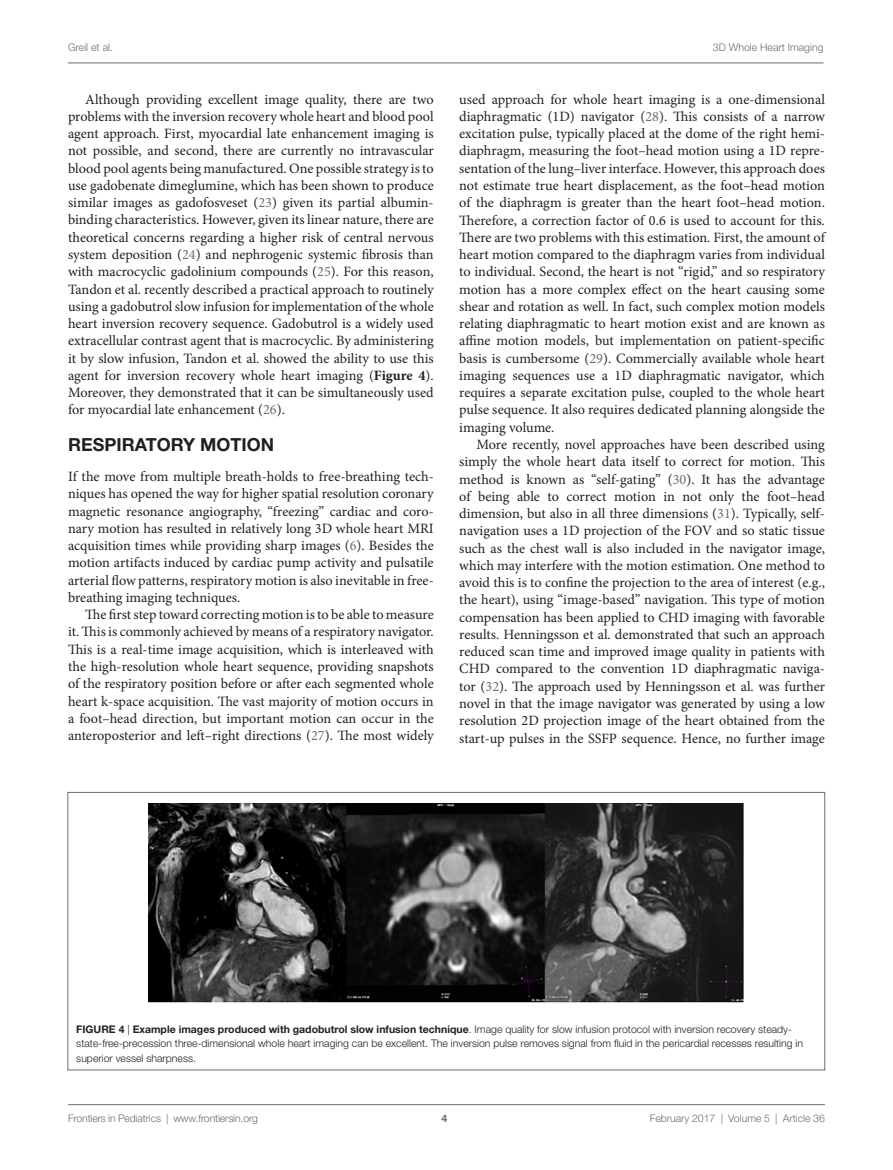
<style>
.page{position:relative;width:893px;height:1170px;background:#fff}
.page>*{position:absolute;margin:0;border:0;box-sizing:border-box;transform-origin:0 0}
.t1{font:700 18px "Helvetica Neue LT Std";color:#231f20}
.t2{font:14.25px/17.2px "Minion Pro";color:#231f20;text-align:justify}
.t3{font:300 10.5px/14.2px "Helvetica Neue LT Std";color:#231f20}
.t4{font:300 10.5px "Helvetica Neue LT Std";color:#6c6d70}
.t5{font:700 10.5px "Helvetica Neue LT Std";color:#6c6d70}
.s1{color:#6c6d70}
.s2{font-weight:700}
</style>
<div class="page">
<img style="left:149px;top:803px;width:595px;height:199px">
<hr style="left:68px;top:63px;width:756px;height:1px;background:#6c6d70">
<hr style="left:68px;top:1104px;width:757px;height:1px;background:#6c6d70">
<p class="t4" style="left:68px;top:41px;width:46px">Greil et al.</p>
<p class="t4" style="left:713px;top:41px;width:112px">3D Whole Heart Imaging</p>
<p class="t2" style="left:68px;top:90px;width:367px;text-indent:17px">Although providing excellent image quality, there are two problems with the inversion recovery whole heart and blood pool agent approach. First, myocardial late enhancement imaging is not possible, and second, there are currently no intravascular blood pool agents being manufactured. One possible strategy is to use gadobenate dimeglumine, which has been shown to produce similar images as gadofosveset (<span class="s1">23</span>) given its partial albumin&shy;binding characteristics. However, given its linear nature, there are theoretical concerns regarding a higher risk of central nervous system deposition (<span class="s1">24</span>) and nephrogenic systemic fibrosis than with macrocyclic gadolinium compounds (<span class="s1">25</span>). For this reason, Tandon et al. recently described a practical approach to routinely using a gadobutrol slow infusion for implementation of the whole heart inversion recovery sequence. Gadobutrol is a widely used extracellular contrast agent that is macrocyclic. By administering it by slow infusion, Tandon et al. showed the ability to use this agent for inversion recovery whole heart imaging (<span class="s2">Figure 4</span>).<br>Moreover, they demonstrated that it can be simultaneously used for myocardial late enhancement (<span class="s1">26</span>).</p>
<p class="t1" style="left:68px;top:433px;width:207px">RESPIRATORY MOTION</p>
<p class="t2" style="left:68px;top:468px;width:367px">If the move from multiple breath-holds to free-breathing tech&shy;niques has opened the way for higher spatial resolution coronary magnetic resonance angiography, “freezing” cardiac and coro&shy;nary motion has resulted in relatively long 3D whole heart MRI acquisition times while providing sharp images (<span class="s1">6</span>). Besides the motion artifacts induced by cardiac pump activity and pulsatile arterial flow patterns, respiratory motion is also inevitable in free&shy;breathing imaging techniques.</p>
<p class="t2" style="left:68px;top:606px;width:367px;text-indent:17px">The first step toward correcting motion is to be able to measure it. This is commonly achieved by means of a respiratory navigator.<br>This is a real-time image acquisition, which is interleaved with the high-resolution whole heart sequence, providing snapshots of the respiratory position before or after each segmented whole heart k-space acquisition. The vast majority of motion occurs in a foot–head direction, but important motion can occur in the anteroposterior and left–right directions (<span class="s1">27</span>). The most widely</p>
<p class="t2" style="left:459px;top:90px;width:367px">used approach for whole heart imaging is a one-dimensional diaphragmatic (1D) navigator (<span class="s1">28</span>). This consists of a narrow excitation pulse, typically placed at the dome of the right hemi&shy;diaphragm, measuring the foot–head motion using a 1D repre&shy;sentation of the lung–liver interface. However, this approach does not estimate true heart displacement, as the foot–head motion of the diaphragm is greater than the heart foot–head motion.<br>Therefore, a correction factor of 0.6 is used to account for this.<br>There are two problems with this estimation. First, the amount of heart motion compared to the diaphragm varies from individual to individual. Second, the heart is not “rigid,” and so respiratory motion has a more complex effect on the heart causing some shear and rotation as well. In fact, such complex motion models relating diaphragmatic to heart motion exist and are known as affine motion models, but implementation on patient-specific basis is cumbersome (<span class="s1">29</span>). Commercially available whole heart imaging sequences use a 1D diaphragmatic navigator, which requires a separate excitation pulse, coupled to the whole heart pulse sequence. It also requires dedicated planning alongside the imaging volume.</p>
<p class="t2" style="left:459px;top:436px;width:367px;text-indent:17px">More recently, novel approaches have been described using simply the whole heart data itself to correct for motion. This method is known as “self-gating” (<span class="s1">30</span>). It has the advantage of being able to correct motion in not only the foot–head dimension, but also in all three dimensions (<span class="s1">31</span>). Typically, self&shy;navigation uses a 1D projection of the FOV and so static tissue such as the chest wall is also included in the navigator image, which may interfere with the motion estimation. One method to avoid this is to confine the projection to the area of interest (e.g., the heart), using “image-based” navigation. This type of motion compensation has been applied to CHD imaging with favorable results. Henningsson et al. demonstrated that such an approach reduced scan time and improved image quality in patients with CHD compared to the convention 1D diaphragmatic naviga&shy;tor (<span class="s1">32</span>). The approach used by Henningsson et al. was further novel in that the image navigator was generated by using a low resolution 2D projection image of the heart obtained from the start-up pulses in the SSFP sequence. Hence, no further image</p>
<p class="t3" style="left:76px;top:1021px;width:728px"><span class="s2">FIGURE 4</span> | <span class="s2">Example images produced with gadobutrol slow infusion technique</span>. Image quality for slow infusion protocol with inversion recovery steady&shy;state-free-precession three-dimensional whole heart imaging can be excellent. The inversion pulse removes signal from fluid in the pericardial recesses resulting in superior vessel sharpness.</p>
<p class="t4" style="left:68px;top:1111px;width:191px">Frontiers in Pediatrics | www.frontiersin.org</p>
<p class="t4" style="left:650px;top:1111px;width:177px">February 2017 | Volume 5 | Article 36</p>
<p class="t5" style="left:441px;top:1111px;width:7px">4</p>
</div>
